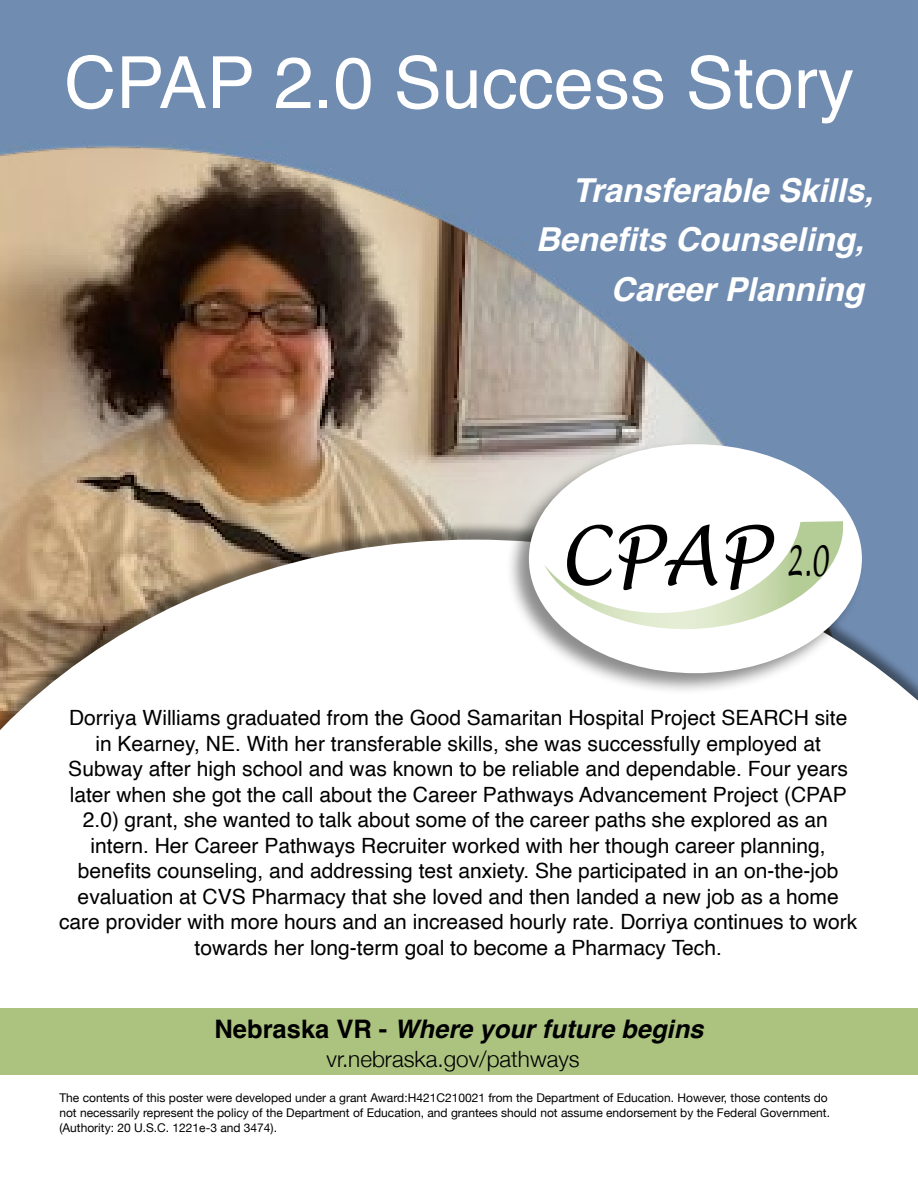
<style>
.page{position:relative;width:918px;height:1188px;background:#fff}
.page>*{position:absolute;margin:0;border:0;box-sizing:border-box;transform-origin:0 0}
.t1{font:italic 80.55px "Lucida Handwriting";color:#000;scale:.92 1}
.t2{font:72px "Helvetica";color:#fff}
.t3{font:italic 700 33px/49.5px "Helvetica";color:#fff;text-align:right}
.t4{font:italic 700 25.5px "Helvetica";color:#000}
.t5{font:300 22.5px "Helvetica Neue";color:#000}
.t6{font:21px/25.5px "Helvetica";color:#000;text-align:center}
.t7{font:12px/15px "Helvetica Neue";color:#000}
.s1{font-size:42.3px}
.s2{font-style:normal}
</style>
<div class="page">
<img style="left:0;top:0;width:918px;height:522px">
<svg style="left:0;top:540px;width:918px;height:190px"></svg>
<div style="left:505px;top:441px;width:359px;height:255px;background:#000;opacity:.45"></div>
<div style="left:529px;top:444px;width:333px;height:229px;background:#fff;border-radius:50%"></div>
<svg style="left:544px;top:521px;width:299px;height:109px"></svg>
<div style="left:0;top:1008px;width:918px;height:67px;background:#abc37f"></div>
<p class="t2" style="left:64px;top:27px;width:791px">CPAP 2.0 Success Story</p>
<p class="t3" style="left:536px;top:169px;width:339px">Transferable Skills,<br>Benefits Counseling,<br>Career Planning</p>
<p class="t1" style="left:559px;top:507px;width:294px">CPAP <span class="s1">2.0</span></p>
<p class="t6" style="left:59px;top:706px;width:800px">Dorriya Williams graduated from the Good Samaritan Hospital Project SEARCH site in Kearney, NE. With her transferable skills, she was successfully employed at Subway after high school and was known to be reliable and dependable. Four years later when she got the call about the Career Pathways Advancement Project (CPAP 2.0) grant, she wanted to talk about some of the career paths she explored as an intern. Her Career Pathways Recruiter worked with her though career planning, benefits counseling, and addressing test anxiety. She participated in an on-the-job evaluation at CVS Pharmacy that she loved and then landed a new job as a home care provider with more hours and an increased hourly rate. Dorriya continues to work towards her long-term goal to become a Pharmacy Tech.</p>
<p class="t4" style="left:215px;top:1014px;width:490px"><span class="s2">Nebraska VR -</span> Where your future begins</p>
<p class="t5" style="left:327px;top:1040px;width:254px">vr.nebraska.gov/pathways</p>
<p class="t7" style="left:59px;top:1090px;width:772px">The contents of this poster were developed under a grant Award:H421C210021 from the Department of Education. However, those contents do not necessarily represent the policy of the Department of Education, and grantees should not assume endorsement by the Federal Government. (Authority: 20 U.S.C. 1221e-3 and 3474).</p>
</div>
